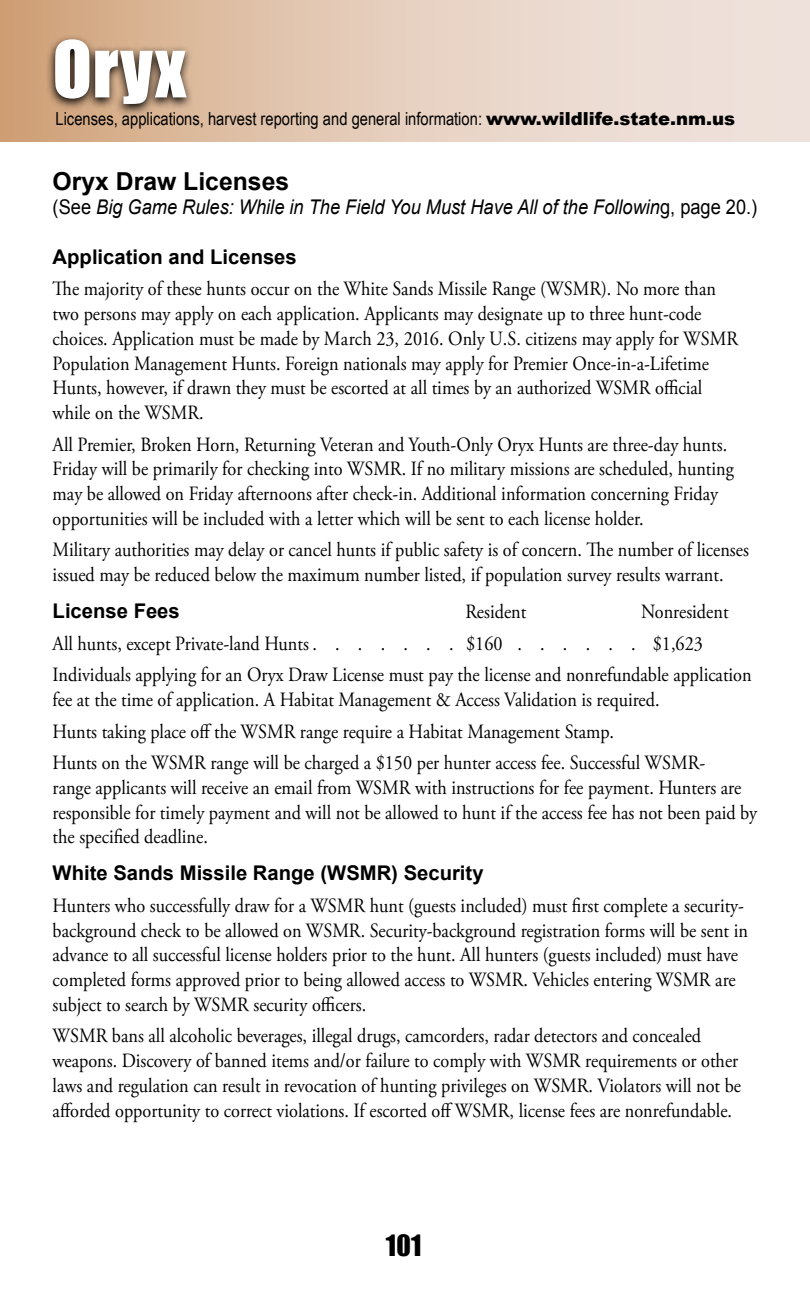
<style>
.page{position:relative;width:810px;height:1296px;background:#fff}
.page>*{position:absolute;margin:0;border:0;box-sizing:border-box;transform-origin:0 0}
.t1{font:72px "Impact";color:#fff}
.t2{font:27px "Impact";color:#000}
.t3{font:700 24.75px "Arial";color:#000}
.t4{font:20.25px/24.8px "Adobe Garamond Pro";color:#000;scale:.9 1}
.t5{font:italic 20.25px "Arial";color:#000;scale:.9 1}
.t6{font:700 20.25px "Arial";color:#000}
.t7{font:18px "Arial Narrow";color:#000}
.s1{font-family:"Arial";font-weight:900}
.s2{font-style:normal}
</style>
<div class="page">
<svg style="left:0;top:0;width:810px;height:142px;background:#e5cdbb"></svg>
<svg style="left:46px;top:35px;width:149px;height:82px;background:#826a55"></svg>
<h1 class="t1" style="left:53px;top:13px;width:135px">Oryx</h1>
<p class="t7" style="left:55px;top:106px;width:681px">Licenses, applications, harvest reporting and general information: <span class="s1">www.wildlife.state.nm.us</span></p>
<p class="t3" style="left:53px;top:165px;width:238px">Oryx Draw Licenses</p>
<p class="t5" style="left:53px;top:194px;width:784px"><span class="s2">(See</span> Big Game Rules: While in The Field You Must Have All of the Followin<span class="s2">g, page 20. )</span></p>
<p class="t6" style="left:53px;top:243px;width:246px">Application and Licenses</p>
<p class="t4" style="left:53px;top:277px;width:763px">The majority of these hunts occur on the White Sands Missile Range (WSMR). No more than two persons may apply on each application. Applicants may designate up to three hunt-code choices. Application must be made by March 23, 2016. Only U.S. citizens may apply for WSMR Population Management Hunts. Foreign nationals may apply for Premier Once-in-a-Lifetime Hunts, however, if drawn they must be escorted at all times by an authorized WSMR official while on the WSMR.</p>
<p class="t4" style="left:53px;top:433px;width:758px">All Premier, Broken Horn, Returning Veteran and Youth-Only Oryx Hunts are three-day hunts.<br>Friday will be primarily for checking into WSMR. If no military missions are scheduled, hunting may be allowed on Friday afternoons after check-in. Additional information concerning Friday opportunities will be included with a letter which will be sent to each license holder.</p>
<p class="t4" style="left:53px;top:538px;width:775px">Military authorities may delay or cancel hunts if public safety is of concern. The number of licenses issued may be reduced below the maximum number listed, if population survey results warrant.</p>
<p class="t6" style="left:53px;top:598px;width:129px">License Fees</p>
<p class="t4" style="left:465px;top:600px;width:69px">Resident</p>
<p class="t4" style="left:641px;top:600px;width:99px">Nonresident</p>
<p class="t4" style="left:53px;top:632px;width:418px">All hunts, except Private-land Hunts . . . . . .</p>
<p class="t4" style="left:53px;top:628px;width:778px;line-height:31.5px;text-indent:600px">$1,623<br>Individuals applying for an Oryx Draw License must pay the license and nonrefundable application</p>
<p class="t4" style="left:53px;top:685px;width:727px;line-height:31.5px">fee at the time of application. A Habitat Management &amp; Access Validation is required.<br>Hunts taking place off the WSMR range require a Habitat Management Stamp.<br>Hunts on the WSMR range will be charged a $150 per hunter access fee. Successful WSMR-</p>
<p class="t4" style="left:53px;top:776px;width:784px">range applicants will receive an email from WSMR with instructions for fee payment. Hunters are responsible for timely payment and will not be allowed to hunt if the access fee has not been paid by the specified deadline.</p>
<p class="t6" style="left:53px;top:860px;width:432px">White Sands Missile Range (WSMR) Security</p>
<p class="t4" style="left:53px;top:894px;width:774px">Hunters who successfully draw for a WSMR hunt (guests included) must first complete a security&shy;background check to be allowed on WSMR. Security-background registration forms will be sent in advance to all successful license holders prior to the hunt. All hunters (guests included) must have completed forms approved prior to being allowed access to WSMR. Vehicles entering WSMR are subject to search by WSMR security officers.</p>
<p class="t4" style="left:53px;top:1024px;width:766px">WSMR bans all alcoholic beverages, illegal drugs, camcorders, radar detectors and concealed weapons. Discovery of banned items and/or failure to comply with WSMR requirements or other laws and regulation can result in revocation of hunting privileges on WSMR. Violators will not be afforded opportunity to correct violations. If escorted off WSMR, license fees are nonrefundable.</p>
<h2 class="t2" style="left:386px;top:1224px;width:37px">101</h2>
</div>
